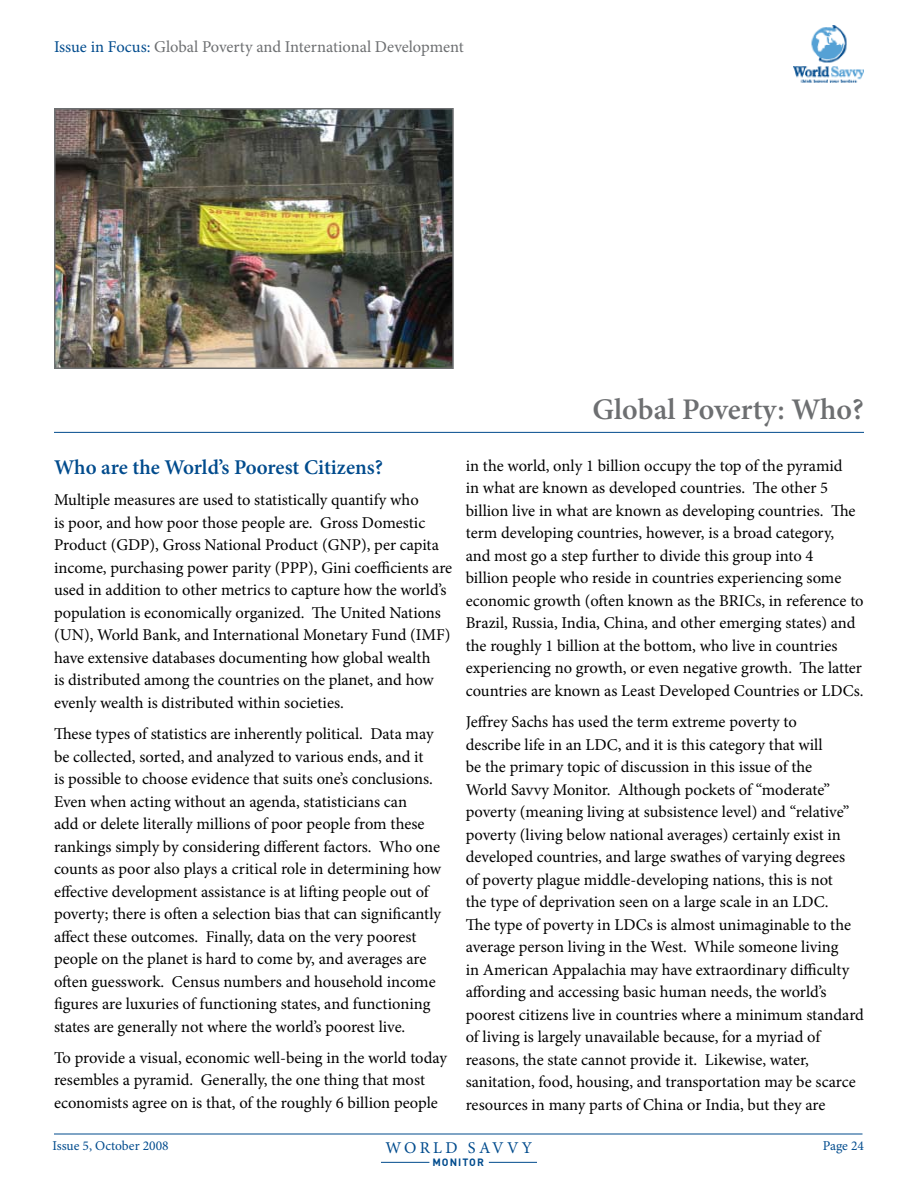
<style>
.page{position:relative;width:918px;height:1188px;background:#fff}
.page>*{position:absolute;margin:0;border:0;box-sizing:border-box;transform-origin:0 0}
.t1{font:600 30px "Minion Pro";color:#6d6f71}
.t2{font:600 21px "Minion Pro";letter-spacing:-.005em;color:#004b8d}
.t3{font:16.5px/22.5px "Minion Pro";color:#000}
.t4{font:16.5px "Minion Pro";letter-spacing:-.005em;color:#6d6f71}
.t5{font:16.5px "Minion Pro";letter-spacing:.2em;color:#004b8d}
.t6{font:13.5px "Minion Pro";color:#004b8d}
.t7{font:700 10.5px "DIN Pro";letter-spacing:.1em;color:#004b8d}
.s1{color:#004b8d}
</style>
<div class="page">
<hr style="left:54px;top:432px;width:810px;height:1px;background:#004b8d">
<img style="left:793px;top:26px;width:71px;height:56px">
<hr style="left:381px;top:1162px;width:48px;height:1px;background:#004b8d">
<hr style="left:489px;top:1162px;width:48px;height:1px;background:#004b8d">
<hr style="left:54px;top:1134px;width:808px;height:1px;background:#004b8d">
<img style="left:57px;top:111px;width:394px;height:255px">
<div style="left:54px;top:108px;width:400px;height:261px;border:2px solid #6d6f71"></div>
<p class="t4" style="left:54px;top:36px;width:411px"><span class="s1">Issue in Focus:</span> Global Poverty and International Development</p>
<h1 class="t1" style="left:592px;top:391px;width:273px">Global Poverty: Who?</h1>
<p class="t2" style="left:54px;top:455px;width:330px">Who are the World’s Poorest Citizens?</p>
<p class="t3" style="left:54px;top:489px;width:400px">Multiple measures are used to statistically quantify who<br>is poor, and how poor those people are. Gross Domestic Product (GDP), Gross National Product (GNP), per capita income, purchasing power parity (PPP), Gini coefficients are used in addition to other metrics to capture how the world’s population is economically organized. The United Nations (UN), World Bank, and International Monetary Fund (IMF) have extensive databases documenting how global wealth<br>is distributed among the countries on the planet, and how evenly wealth is distributed within societies.</p>
<p class="t3" style="left:54px;top:723px;width:389px">These types of statistics are inherently political. Data may be collected, sorted, and analyzed to various ends, and it<br>is possible to choose evidence that suits one’s conclusions.<br>Even when acting without an agenda, statisticians can<br>add or delete literally millions of poor people from these rankings simply by considering different factors. Who one counts as poor also plays a critical role in determining how effective development assistance is at lifting people out of poverty; there is often a selection bias that can significantly affect these outcomes. Finally, data on the very poorest people on the planet is hard to come by, and averages are often guesswork. Census numbers and household income figures are luxuries of functioning states, and functioning states are generally not where the world’s poorest live.</p>
<p class="t3" style="left:54px;top:1046px;width:395px">To provide a visual, economic well-being in the world today resembles a pyramid. Generally, the one thing that most economists agree on is that, of the roughly 6 billion people</p>
<p class="t3" style="left:466px;top:455px;width:399px">in the world, only 1 billion occupy the top of the pyramid<br>in what are known as developed countries. The other 5 billion live in what are known as developing countries. The term developing countries, however, is a broad category,<br>and most go a step further to divide this group into 4<br>billion people who reside in countries experiencing some economic growth (often known as the BRICs, in reference to Brazil, Russia, India, China, and other emerging states) and the roughly 1 billion at the bottom, who live in countries experiencing no growth, or even negative growth. The latter countries are known as Least Developed Countries or LDCs.</p>
<p class="t3" style="left:466px;top:711px;width:400px">Jeffrey Sachs has used the term extreme poverty to<br>describe life in an LDC, and it is this category that will<br>be the primary topic of discussion in this issue of the<br>World Savvy Monitor. Although pockets of “moderate” poverty (meaning living at subsistence level) and “relative” poverty (living below national averages) certainly exist in developed countries, and large swathes of varying degrees<br>of poverty plague middle-developing nations, this is not<br>the type of deprivation seen on a large scale in an LDC.<br>The type of poverty in LDCs is almost unimaginable to the average person living in the West. While someone living<br>in American Appalachia may have extraordinary difficulty affording and accessing basic human needs, the world’s poorest citizens live in countries where a minimum standard of living is largely unavailable because, for a myriad of reasons, the state cannot provide it. Likewise, water, sanitation, food, housing, and transportation may be scarce resources in many parts of China or India, but they are</p>
<p class="t6" style="left:52px;top:1137px;width:118px">Issue 5, October 2008</p>
<p class="t5" style="left:386px;top:1136px;width:148px">WORLD SAVVY</p>
<p class="t7" style="left:432px;top:1155px;width:53px">MONITOR</p>
<p class="t6" style="left:823px;top:1137px;width:43px">Page 24</p>
</div>
